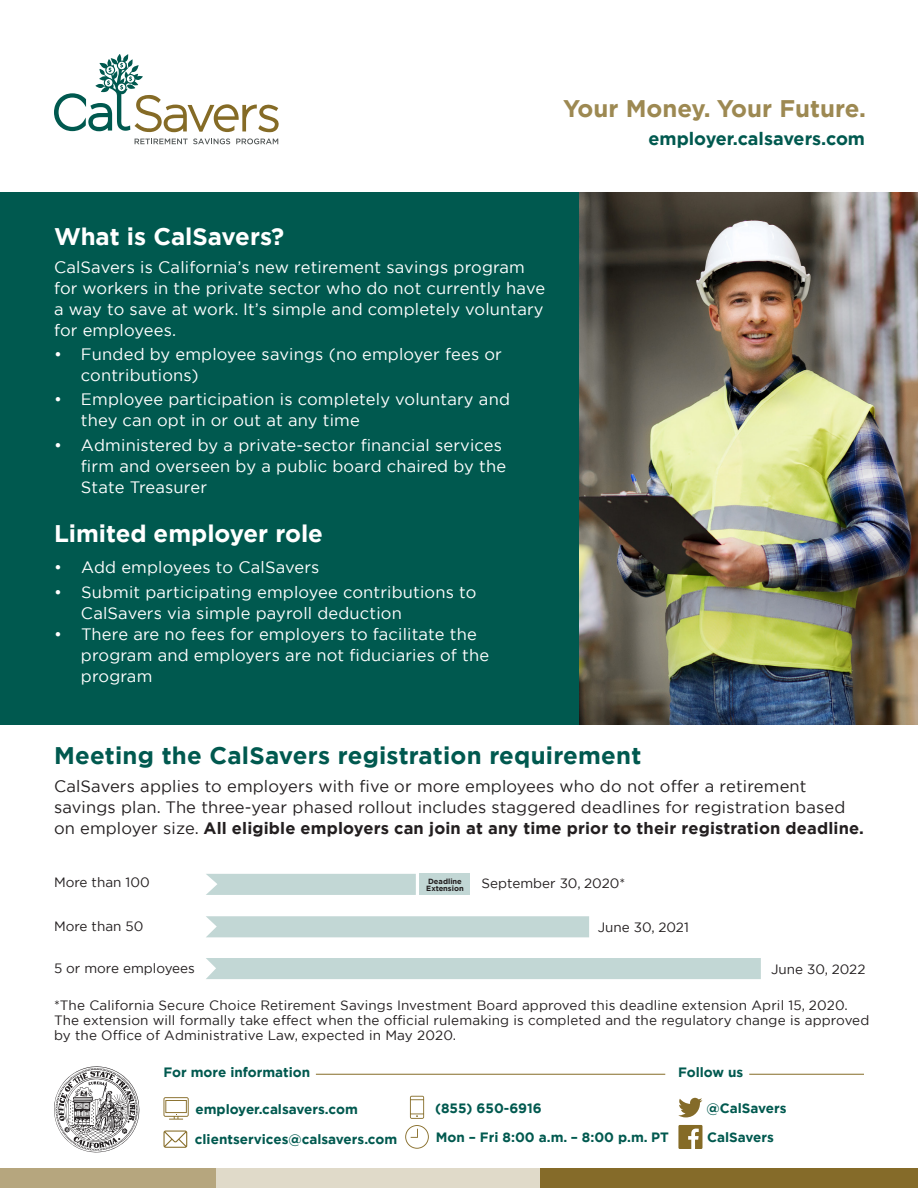
<style>
.page{position:relative;width:918px;height:1188px;background:#fff}
.page>*{position:absolute;margin:0;border:0;box-sizing:border-box;transform-origin:0 0}
.t1{font:700 24px "Gotham";letter-spacing:.01em;color:#00594f}
.t2{font:700 24px "Gotham";color:#fff}
.t3{font:700 24px "Gotham";color:#9d8952}
.t4{font:700 18px "Gotham";color:#00594f}
.t5{font:16.5px/21px "Gotham";letter-spacing:.01em;color:#fff}
.t6{font:16.5px/21px "Gotham";letter-spacing:.01em;color:#231f20}
.t7{font:13.5px/15px "Gotham";letter-spacing:.01em;color:#231f20}
.Body{font:700 13.5px "Gotham";color:#00594f}
.t8{font:700 7.5px "Gotham";color:#231f20}
.s1{font-weight:700}
</style>
<div class="page">
<img style="left:579px;top:192px;width:339px;height:533px">
<svg style="left:54px;top:54px;width:225px;height:78px"></svg>
<svg style="left:135px;top:138px;width:95px;height:6px"></svg>
<svg style="left:236px;top:138px;width:42px;height:6px"></svg>
<div style="left:206px;top:874px;width:210px;height:21px;background:#c2d7d5"></div>
<div style="left:420px;top:874px;width:50px;height:21px;background:#c2d7d5"></div>
<div style="left:206px;top:916px;width:383px;height:21px;background:#c2d7d5"></div>
<div style="left:206px;top:958px;width:555px;height:21px;background:#c2d7d5"></div>
<div style="left:0;top:192px;width:579px;height:533px;background:#00594f"></div>
<div style="left:216px;top:1169px;width:324px;height:19px;background:#e0dac9"></div>
<div style="left:0;top:1169px;width:216px;height:19px;background:#b6a67e"></div>
<div style="left:540px;top:1169px;width:378px;height:19px;background:#856b29"></div>
<svg style="left:54px;top:1066px;width:86px;height:87px"></svg>
<svg style="left:405px;top:1125px;width:24px;height:24px"></svg>
<svg style="left:410px;top:1096px;width:14px;height:23px"></svg>
<svg style="left:164px;top:1097px;width:25px;height:23px"></svg>
<svg style="left:164px;top:1131px;width:23px;height:17px"></svg>
<div style="left:678px;top:1125px;width:24px;height:24px;background:#856b26"></div>
<svg style="left:688px;top:1129px;width:11px;height:20px"></svg>
<svg style="left:678px;top:1098px;width:24px;height:19px"></svg>
<hr style="left:316px;top:1074px;width:349px;height:1px;background:#856b26">
<hr style="left:749px;top:1074px;width:115px;height:1px;background:#856b26">
<p class="t3" style="left:563px;top:92px;width:304px">Your Money. Your Future.</p>
<p class="t4" style="left:649px;top:127px;width:218px">employer.calsavers.com</p>
<p class="t2" style="left:54px;top:221px;width:232px">What is CalSavers?</p>
<p class="t5" style="left:54px;top:256px;width:493px">CalSavers is California’s new retirement savings program for workers in the private sector who do not currently have a way to save at work. It’s simple and completely voluntary for employees.</p>
<p class="t5" style="left:81px;top:343px;width:422px;text-indent:-27px">• Funded by employee savings (no employer fees or contributions)</p>
<p class="t5" style="left:81px;top:389px;width:430px;text-indent:-27px">• Employee participation is completely voluntary and they can opt in or out at any time</p>
<p class="t5" style="left:81px;top:434px;width:427px;text-indent:-27px">• Administered by a private-sector financial services firm and overseen by a public board chaired by the<br>State Treasurer</p>
<p class="t2" style="left:54px;top:518px;width:270px">Limited employer role</p>
<p class="t5" style="left:54px;top:557px;width:267px">• Add employees to CalSavers</p>
<p class="t5" style="left:81px;top:581px;width:397px;text-indent:-27px">• Submit participating employee contributions to<br>CalSavers via simple payroll deduction</p>
<p class="t5" style="left:81px;top:623px;width:410px;text-indent:-27px">• There are no fees for employers to facilitate the program and employers are not fiduciaries of the program</p>
<p class="t1" style="left:54px;top:740px;width:589px">Meeting the CalSavers registration requirement</p>
<p class="t6" style="left:54px;top:775px;width:812px">CalSavers applies to employers with five or more employees who do not offer a retirement savings plan. The three-year phased rollout includes staggered deadlines for registration based on employer size. <span class="s1">All eligible employers can join at any time prior to their registration deadline.</span></p>
<p class="t7" style="left:54px;top:875px;width:97px">More than 100</p>
<p class="t7" style="left:482px;top:875px;width:145px">September 30, 2020*</p>
<p class="t8" style="left:428px;top:876px;width:35px">Deadline</p>
<p class="t8" style="left:426px;top:884px;width:39px">Extension</p>
<p class="t7" style="left:54px;top:919px;width:91px">More than 50</p>
<p class="t7" style="left:54px;top:961px;width:142px">5 or more employees</p>
<p class="t7" style="left:598px;top:919px;width:93px">June 30, 2021</p>
<p class="t7" style="left:771px;top:961px;width:96px">June 30, 2022</p>
<p class="t7" style="left:54px;top:998px;width:817px">*The California Secure Choice Retirement Savings Investment Board approved this deadline extension April 15, 2020.<br>The extension will formally take effect when the official rulemaking is completed and the regulatory change is approved by the Office of Administrative Law, expected in May 2020.</p>
<p class="Body" style="left:164px;top:1064px;width:148px">For more information</p>
<p class="Body" style="left:678px;top:1064px;width:67px">Follow us</p>
<p class="Body" style="left:195px;top:1100px;width:164px">employer.calsavers.com</p>
<p class="Body" style="left:195px;top:1131px;width:204px">clientservices@calsavers.com</p>
<p class="Body" style="left:435px;top:1099px;width:108px">(855) 650-6916</p>
<p class="Body" style="left:707px;top:1099px;width:82px">@CalSavers</p>
<p class="Body" style="left:436px;top:1128px;width:235px">Mon – Fri 8:00 a.m. – 8:00 p.m. PT</p>
<p class="Body" style="left:707px;top:1128px;width:68px">CalSavers</p>
</div>
